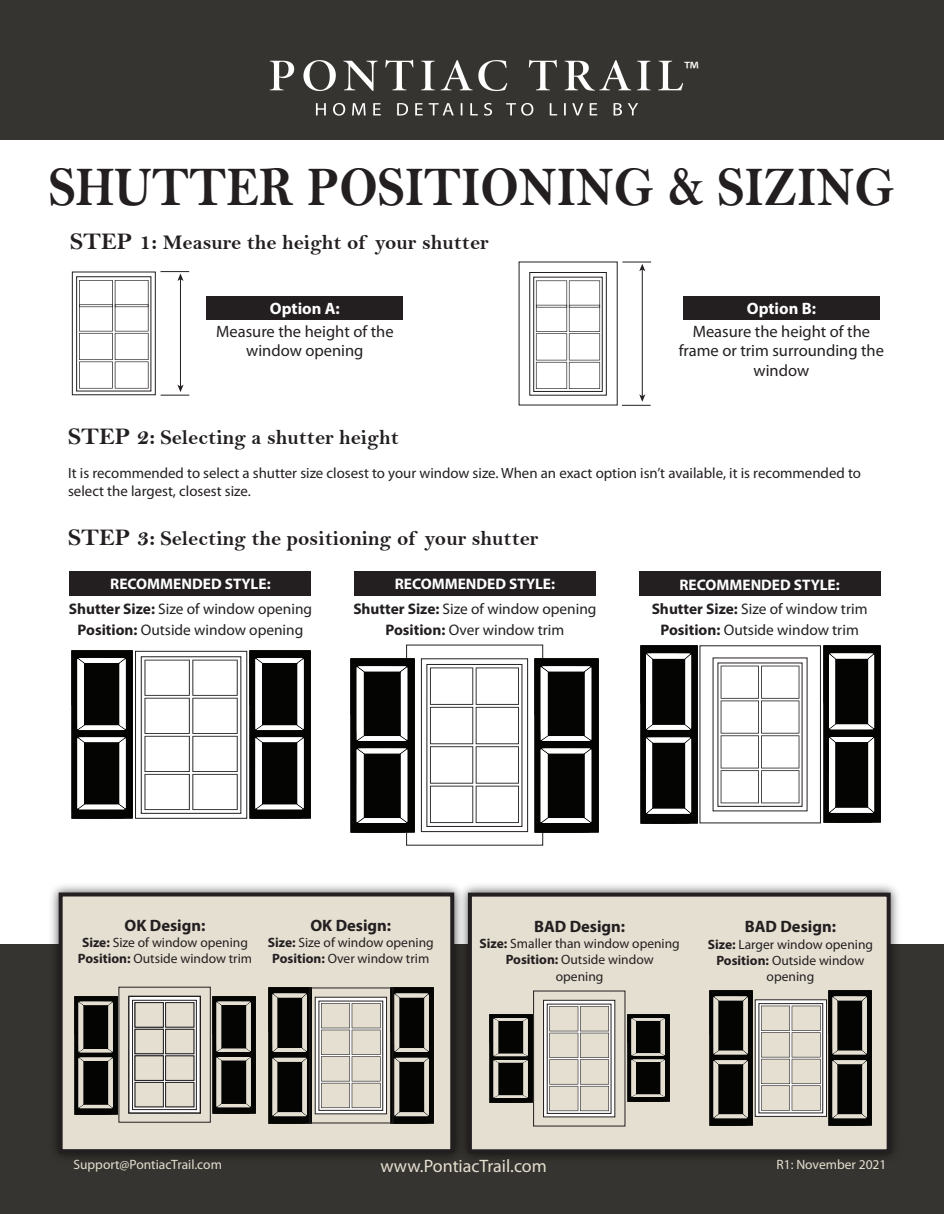
<style>
.page{position:relative;width:944px;height:1214px;background:#fff}
.page>*{position:absolute;margin:0;border:0;box-sizing:border-box;transform-origin:0 0}
.t1{font:56.4px "Bell MT Bold";color:#231f20;scale:.88 1}
.t2{font:24px "Myriad Pro";color:#fff}
.t3{font:21px "Bell MT Bold";color:#231f20}
.t4{font:18px "Myriad Pro";color:#e5dfd1}
.t5{font:16.5px/19.8px "Myriad Pro";color:#231f20;text-align:center}
.t6{font:700 16.5px "Myriad Pro";color:#231f20}
.t7{font:700 16.5px "Myriad Pro";color:#fff}
.t8{font:15.3px/24.5px "Myriad Pro";color:#231f20;text-align:center}
.t9{font:700 15.3px/24.5px "Myriad Pro";color:#fff;text-align:center}
.t10{font:14.85px/17.9px "Myriad Pro";color:#231f20}
.t11{font:13.5px/16.2px "Myriad Pro";color:#231f20;text-align:center}
.t12{font:13.5px "Myriad Pro";color:#e5dfd1}
.s1{font-size:24px}
.s2{font-weight:700;color:#fff}
.s3{font-weight:700}
.s4{color:#231f20}
.s5{font-weight:400;color:#231f20}
</style>
<div class="page">
<div style="left:0;top:944px;width:944px;height:269px;background:#363430"></div>
<img style="left:51px;top:885px;width:403px;height:271px">
<div style="left:59px;top:892px;width:395px;height:261px;background:#e5dfd1;border:4px solid #231f20"></div>
<div style="left:0;top:0;width:944px;height:140px;background:#363430"></div>
<img style="left:454px;top:885px;width:444px;height:272px">
<div style="left:468px;top:892px;width:422px;height:261px;background:#e5dfd1;border:4px solid #231f20"></div>
<div style="left:639px;top:571px;width:241px;height:24px;background:#231f20"></div>
<div style="left:354px;top:571px;width:241px;height:24px;background:#231f20"></div>
<div style="left:70px;top:571px;width:241px;height:24px;background:#231f20"></div>
<svg style="left:71px;top:271px;width:118px;height:125px"></svg>
<svg style="left:529px;top:272px;width:78px;height:124px"></svg>
<div style="left:533px;top:277px;width:69px;height:115px;border:1px solid #231f20"></div>
<div style="left:529px;top:272px;width:77px;height:123px;border:1px solid #231f20"></div>
<hr style="left:642px;top:269px;width:1px;height:127px;background:#231f20">
<svg style="left:622px;top:262px;width:29px;height:9px"></svg>
<svg style="left:622px;top:394px;width:28px;height:12px"></svg>
<svg style="left:712px;top:657px;width:96px;height:155px"></svg>
<img style="left:640px;top:645px;width:57px;height:178px">
<img style="left:823px;top:645px;width:57px;height:178px">
<svg style="left:131px;top:651px;width:120px;height:168px"></svg>
<img style="left:249px;top:651px;width:62px;height:167px">
<div style="left:141px;top:656px;width:100px;height:157px;border:1px solid #231f20"></div>
<div style="left:135px;top:651px;width:112px;height:167px;border:1px solid #231f20"></div>
<img style="left:71px;top:650px;width:62px;height:168px">
<svg style="left:420px;top:658px;width:109px;height:175px"></svg>
<div style="left:426px;top:664px;width:96px;height:163px;border:1px solid #231f20"></div>
<div style="left:421px;top:658px;width:107px;height:174px;border:1px solid #231f20"></div>
<img style="left:534px;top:658px;width:64px;height:174px">
<img style="left:351px;top:658px;width:63px;height:174px">
<svg style="left:317px;top:998px;width:68px;height:114px"></svg>
<img style="left:268px;top:987px;width:41px;height:136px">
<img style="left:390px;top:987px;width:43px;height:136px">
<div style="left:318px;top:1000px;width:65px;height:110px;border:1px solid #231f20"></div>
<div style="left:315px;top:996px;width:72px;height:118px;border:1px solid #231f20"></div>
<div style="left:309px;top:987px;width:84px;height:136px;border:1px solid #231f20"></div>
<svg style="left:128px;top:995px;width:73px;height:119px"></svg>
<div style="left:132px;top:1000px;width:65px;height:110px;border:1px solid #231f20"></div>
<div style="left:128px;top:996px;width:72px;height:117px;border:1px solid #231f20"></div>
<div style="left:118px;top:986px;width:93px;height:136px;border:1px solid #231f20"></div>
<img style="left:75px;top:997px;width:43px;height:117px">
<img style="left:212px;top:996px;width:43px;height:117px">
<svg style="left:756px;top:1001px;width:68px;height:113px"></svg>
<img style="left:709px;top:990px;width:43px;height:135px">
<img style="left:828px;top:990px;width:43px;height:135px">
<div style="left:758px;top:1003px;width:65px;height:110px;border:1px solid #231f20"></div>
<svg style="left:545px;top:1002px;width:68px;height:113px"></svg>
<div style="left:543px;top:1000px;width:72px;height:117px;border:1px solid #231f20"></div>
<div style="left:533px;top:990px;width:92px;height:136px;border:1px solid #231f20"></div>
<img style="left:489px;top:1015px;width:43px;height:87px">
<img style="left:627px;top:1014px;width:43px;height:87px">
<div style="left:206px;top:296px;width:196px;height:24px;background:#231f20"></div>
<div style="left:683px;top:296px;width:196px;height:24px;background:#231f20"></div>
<img style="left:270px;top:59px;width:413px;height:57px">
<h2 class="t2" style="left:683px;top:55px;width:16px">™</h2>
<h1 class="t1" style="left:49px;top:153px;width:962px">SHUTTER POSITIONING &amp; SIZING</h1>
<h3 class="t3" style="left:70px;top:230px;width:420px"><span class="s1">STEP 1:</span> Measure the height of your shutter</h3>
<p class="t7" style="left:270px;top:297px;width:71px">Option A:</p>
<p class="t5" style="left:216px;top:321px;width:179px">Measure the height of the window opening</p>
<p class="t7" style="left:746px;top:297px;width:71px">Option B:</p>
<p class="t5" style="left:678px;top:321px;width:207px">Measure the height of the frame or trim surrounding the window</p>
<h3 class="t3" style="left:68px;top:425px;width:332px"><span class="s1">STEP 2:</span> Selecting a shutter height</h3>
<p class="t10" style="left:68px;top:464px;width:794px">It is recommended to select a shutter size closest to your window size. When an exact option isn’t available, it is recommended to select the largest, closest size.</p>
<h3 class="t3" style="left:68px;top:526px;width:472px"><span class="s1">STEP 3:</span> Selecting the positioning of your shutter</h3>
<p class="t8" style="left:69px;top:571px;width:245px"><span class="s2">RECOMMENDED STYLE:<br></span><span class="s3">Shutter Size:</span> Size of window opening</p>
<p class="t8" style="left:78px;top:617px;width:227px"><span class="s3">Position:</span> Outside window opening</p>
<p class="t8" style="left:353px;top:572px;width:245px"><span class="s2">RECOMMENDED STYLE:<br></span><span class="s3">Shutter Size:</span> Size of window opening</p>
<p class="t8" style="left:385px;top:617px;width:180px"><span class="s3">Position:</span> Over window trim</p>
<p class="t9" style="left:651px;top:571px;width:217px">RECOMMENDED STYLE:<br><span class="s4">Shutter Size:</span> <span class="s5">Size of window trim</span></p>
<p class="t8" style="left:660px;top:618px;width:200px"><span class="s3">Position:</span> Outside window trim</p>
<p class="t6" style="left:125px;top:914px;width:82px">OK Design:</p>
<p class="t11" style="left:78px;top:934px;width:176px"><span class="s3">Size:</span> Size of window opening<br><span class="s3">Position:</span> Outside window trim</p>
<p class="t6" style="left:310px;top:914px;width:82px">OK Design:</p>
<p class="t11" style="left:268px;top:934px;width:167px"><span class="s3">Size:</span> Size of window opening<br><span class="s3">Position:</span> Over window trim</p>
<p class="t6" style="left:534px;top:915px;width:93px">BAD Design:</p>
<p class="t11" style="left:479px;top:935px;width:202px"><span class="s3">Size:</span> Smaller than window opening<br><span class="s3">Position:</span> Outside window<br>opening</p>
<p class="t6" style="left:745px;top:916px;width:93px">BAD Design:</p>
<p class="t11" style="left:707px;top:935px;width:167px"><span class="s3">Size:</span> Larger window opening<br><span class="s3">Position:</span> Outside window opening</p>
<p class="t12" style="left:73px;top:1155px;width:150px">Support@PontiacTrail.com</p>
<h3 class="t4" style="left:380px;top:1154px;width:168px">www.PontiacTrail.com</h3>
<p class="t12" style="left:776px;top:1155px;width:111px">R1: November 2021</p>
</div>
